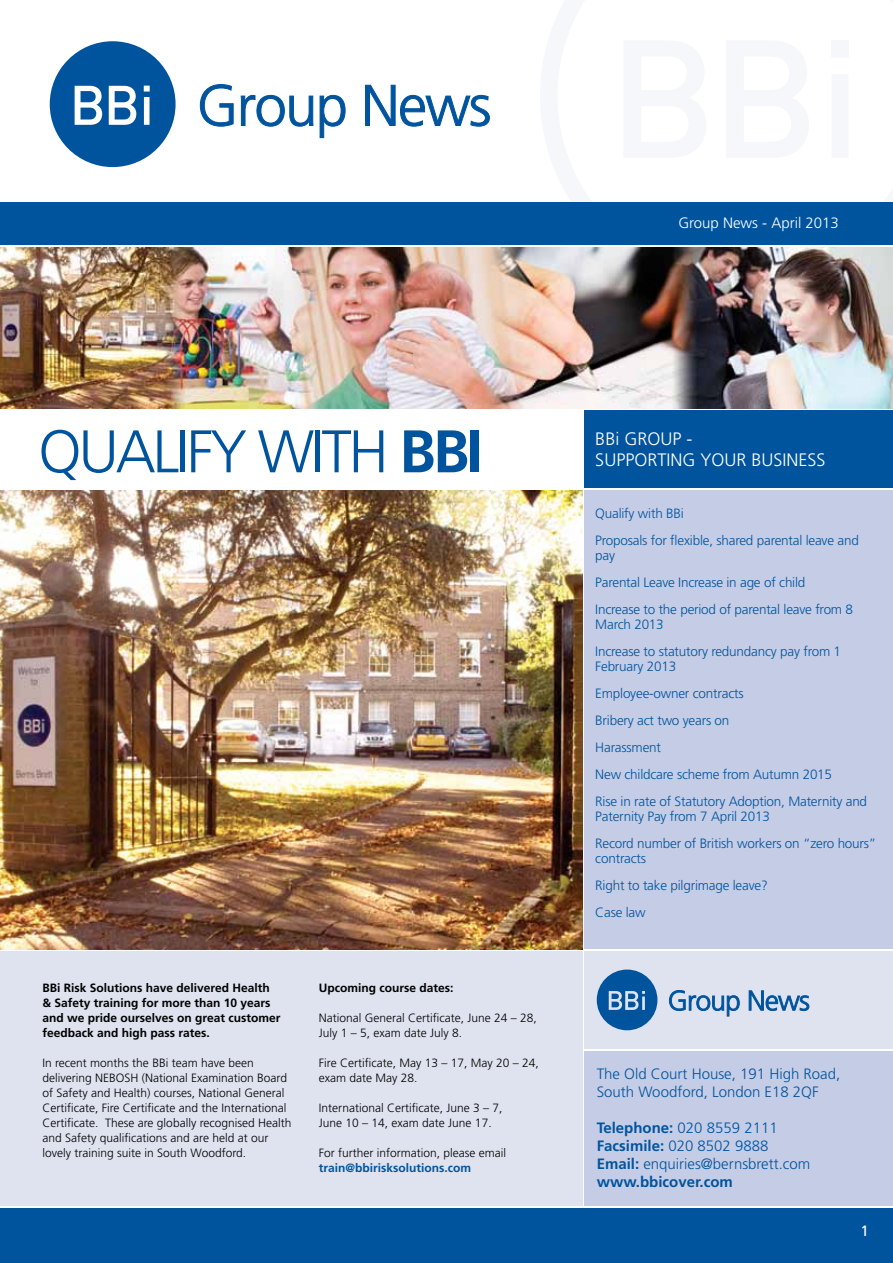
<style>
.page{position:relative;width:893px;height:1263px;background:#fff}
.page>*{position:absolute;margin:0;border:0;box-sizing:border-box;transform-origin:0 0}
.t1{font:300 60px "Frutiger";letter-spacing:-.05em;color:#00549e}
.t2{font:300 18px/21.6px "Frutiger";color:#fff}
.t3{font:300 15px/18px "Frutiger";color:#00549e}
.t4{font:300 15px "Frutiger";color:#fff}
.t5{font:15px "Frutiger";color:#fff}
.t6{font:300 13.5px/27px "Frutiger";letter-spacing:-.015em;color:#00549e}
.t7{font:300 12px/15px "Frutiger";color:#000}
.t8{font:700 12px/15px "Frutiger";color:#000}
.t9{font:700 12px "Frutiger";color:#00549e}
.s1{font-weight:700}
</style>
<div class="page">
<div style="left:0;top:951px;width:583px;height:254px;background:#dee3ef"></div>
<div style="left:585px;top:490px;width:308px;height:459px;background:#c5cce5"></div>
<div style="left:585px;top:951px;width:308px;height:98px;background:#dee3ef"></div>
<div style="left:585px;top:1051px;width:308px;height:154px;background:#c5cce5"></div>
<svg style="left:50px;top:41px;width:126px;height:126px"></svg>
<svg style="left:200px;top:84px;width:34px;height:43px"></svg>
<svg style="left:240px;top:95px;width:106px;height:43px"></svg>
<svg style="left:365px;top:84px;width:125px;height:43px"></svg>
<svg style="left:561px;top:244px;width:332px;height:1px"></svg>
<div style="left:0;top:202px;width:893px;height:42px;background:#00549e"></div>
<div style="left:0;top:1209px;width:893px;height:54px;background:#00549e"></div>
<img style="left:0;top:247px;width:893px;height:161px">
<div style="left:585px;top:410px;width:308px;height:78px;background:#00549e"></div>
<svg style="left:597px;top:969px;width:60px;height:61px"></svg>
<svg style="left:669px;top:990px;width:71px;height:26px"></svg>
<svg style="left:749px;top:990px;width:60px;height:21px"></svg>
<img style="left:0;top:490px;width:583px;height:459px">
<p class="t4" style="left:678px;top:214px;width:162px">Group News - April 2013</p>
<h1 class="t1" style="left:38px;top:418px;width:446px">QUALIFY WITH <span class="s1">BBI</span></h1>
<p class="t8" style="left:43px;top:980px;width:239px">BBi Risk Solutions have delivered Health &amp; Safety training for more than 10 years and we pride ourselves on great customer feedback and high pass rates.</p>
<p class="t7" style="left:43px;top:1055px;width:250px">In recent months the BBi team have been delivering NEBOSH (National Examination Board of Safety and Health) courses, National General Certificate, Fire Certificate and the International Certificate. These are globally recognised Health and Safety qualifications and are held at our lovely training suite in South Woodford.</p>
<p class="t8" style="left:319px;top:980px;width:136px">Upcoming course dates:</p>
<p class="t7" style="left:319px;top:1010px;width:220px">National General Certificate, June 24 – 28,<br>July 1 – 5, exam date July 8.</p>
<p class="t7" style="left:319px;top:1055px;width:221px">Fire Certificate, May 13 – 17, May 20 – 24, exam date May 28.</p>
<p class="t7" style="left:319px;top:1100px;width:185px">International Certificate, June 3 – 7,<br>June 10 – 14, exam date June 17.</p>
<p class="t7" style="left:319px;top:1145px;width:189px">For further information, please email</p>
<p class="t9" style="left:319px;top:1160px;width:154px">train@bbirisksolutions.com</p>
<h2 class="t2" style="left:595px;top:428px;width:232px">BBi GROUP -<br>SUPPORTING YOUR BUSINESS</h2>
<p class="t6" style="left:595px;top:500px;width:265px">Qualify with BBi<br>Proposals for flexible, shared parental leave and</p>
<p class="t6" style="left:595px;top:542px;width:259px">pay<br>Parental Leave Increase in age of child<br>Increase to the period of parental leave from 8</p>
<p class="t6" style="left:595px;top:611px;width:247px">March 2013<br>Increase to statutory redundancy pay from 1</p>
<p class="t6" style="left:595px;top:653px;width:273px">February 2013<br>Employee-owner contracts<br>Bribery act two years on<br>Harassment<br>New childcare scheme from Autumn 2015<br>Rise in rate of Statutory Adoption, Maternity and</p>
<p class="t6" style="left:595px;top:803px;width:283px">Paternity Pay from 7 April 2013<br>Record number of British workers on “zero hours”</p>
<p class="t6" style="left:595px;top:845px;width:174px">contracts<br>Right to take pilgrimage leave?<br>Case law</p>
<p class="t3" style="left:597px;top:1065px;width:245px">The Old Court House, 191 High Road,<br>South Woodford, London E18 2QF</p>
<p class="t3" style="left:597px;top:1119px;width:215px"><span class="s1">Telephone:</span> 020 8559 2111<br><span class="s1">Facsimile:</span> 020 8502 9888<br><span class="s1">Email:</span> enquiries@bernsbrett.com <span class="s1">www.bbicover.com</span></p>
<p class="t5" style="left:860px;top:1222px;width:10px">1</p>
</div>
